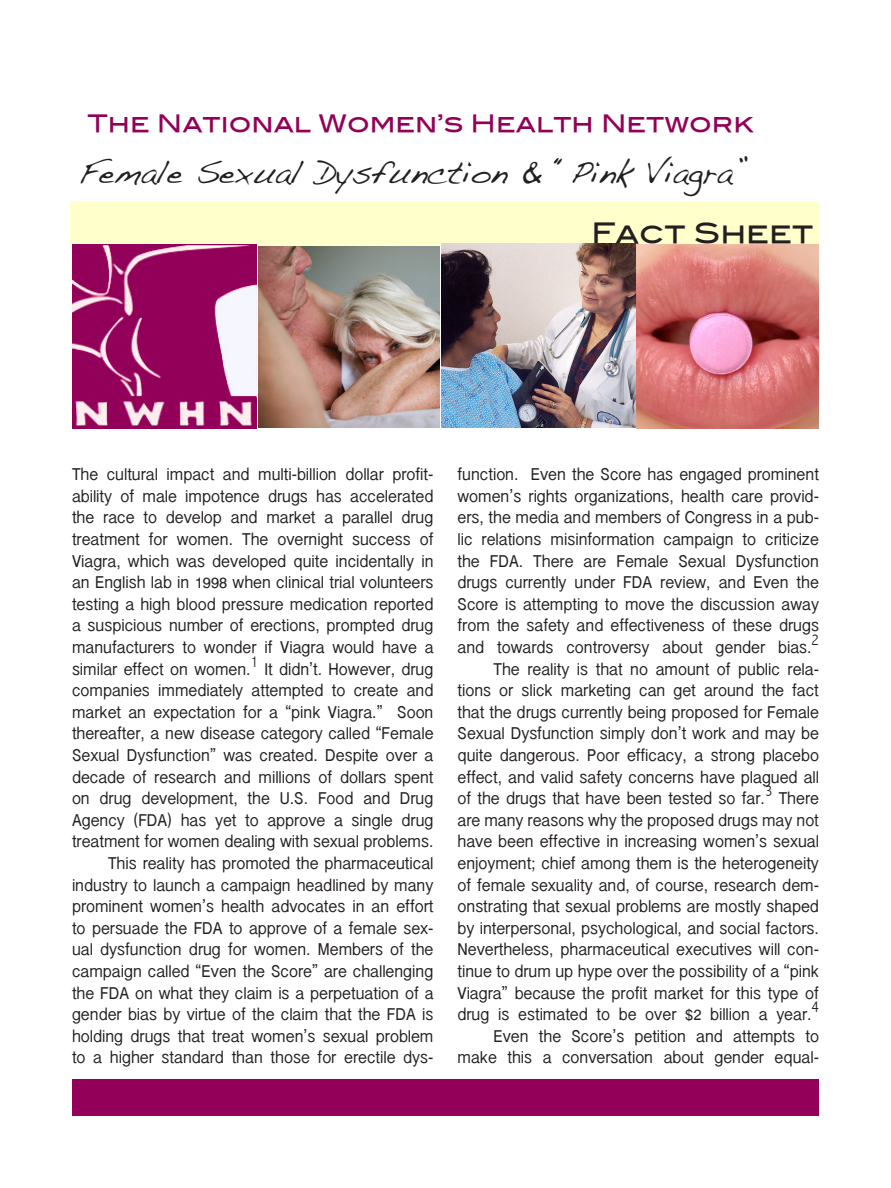
<style>
.page{position:relative;width:891px;height:1188px;background:#fff}
.page>*{position:absolute;margin:0;border:0;box-sizing:border-box;transform-origin:0 0}
.t1{font:32px "Handwriting Dakota";color:#231f20}
.t2{font:28px "Blair Md ITCTT Medium";color:#231f20}
.t3{font:24px "Blair Md ITCTT Medium";color:#930059}
.Paragraph_Text{font:18px/21.6px "Inai Mathi";color:#231f20;text-align:justify}
</style>
<div class="page">
<div style="left:70px;top:201px;width:749px;height:45px;background:#ffc;border:2px solid #ffc"></div>
<img style="left:72px;top:245px;width:184px;height:184px">
<div style="left:72px;top:1080px;width:747px;height:36px;background:#930059"></div>
<img style="left:441px;top:244px;width:378px;height:185px">
<img style="left:258px;top:246px;width:182px;height:181px">
<p class="t3" style="left:87px;top:104px;width:668px">The National Women’s Health Network</p>
<p class="t1" style="left:78px;top:153px;width:670px">Female Sexual Dysfunction &amp; “Pink Viagra”</p>
<p class="t2" style="left:591px;top:210px;width:224px">Fact Sheet</p>
<p class="Paragraph_Text" style="left:72px;top:464px;width:363px">The cultural impact and multi-billion dollar profit&shy;ability of male impotence drugs has accelerated the race to develop and market a parallel drug treatment for women. The overnight success of Viagra, which was developed quite incidentally in an English lab in 1998 when clinical trial volunteers testing a high blood pressure medication reported a suspicious number of erections, prompted drug manufacturers to wonder if Viagra would have a similar effect on women.<sup>1</sup> It didn’t. However, drug companies immediately attempted to create and market an expectation for a “pink Viagra.” Soon thereafter, a new disease category called “Female Sexual Dysfunction” was created. Despite over a decade of research and millions of dollars spent on drug development, the U.S. Food and Drug Agency (FDA) has yet to approve a single drug treatment for women dealing with sexual problems.</p>
<p class="Paragraph_Text" style="left:72px;top:853px;width:363px;text-indent:36px">This reality has promoted the pharmaceutical industry to launch a campaign headlined by many prominent women’s health advocates in an effort to persuade the FDA to approve of a female sex&shy;ual dysfunction drug for women. Members of the campaign called “Even the Score” are challenging the FDA on what they claim is a perpetuation of a gender bias by virtue of the claim that the FDA is holding drugs that treat women’s sexual problem to a higher standard than those for erectile dys-</p>
<p class="Paragraph_Text" style="left:458px;top:464px;width:363px">function. Even the Score has engaged prominent women’s rights organizations, health care provid&shy;ers, the media and members of Congress in a pub&shy;lic relations misinformation campaign to criticize the FDA. There are Female Sexual Dysfunction drugs currently under FDA review, and Even the Score is attempting to move the discussion away from the safety and effectiveness of these drugs and towards controversy about gender bias.<sup>2</sup></p>
<p class="Paragraph_Text" style="left:458px;top:659px;width:363px;text-indent:36px">The reality is that no amount of public rela&shy;tions or slick marketing can get around the fact that the drugs currently being proposed for Female Sexual Dysfunction simply don’t work and may be quite dangerous. Poor efficacy, a strong placebo effect, and valid safety concerns have plagued all of the drugs that have been tested so far.<sup>3</sup> There are many reasons why the proposed drugs may not have been effective in increasing women’s sexual enjoyment; chief among them is the heterogeneity of female sexuality and, of course, research dem&shy;onstrating that sexual problems are mostly shaped by interpersonal, psychological, and social factors.<br>Nevertheless, pharmaceutical executives will con&shy;tinue to drum up hype over the possibility of a “pink Viagra” because the profit market for this type of drug is estimated to be over $2 billion a year.<sup>4</sup></p>
<p class="Paragraph_Text" style="left:458px;top:1026px;width:363px;text-align:right">Even the Score’s petition and attempts to make this a conversation about gender equal-</p>
</div>
